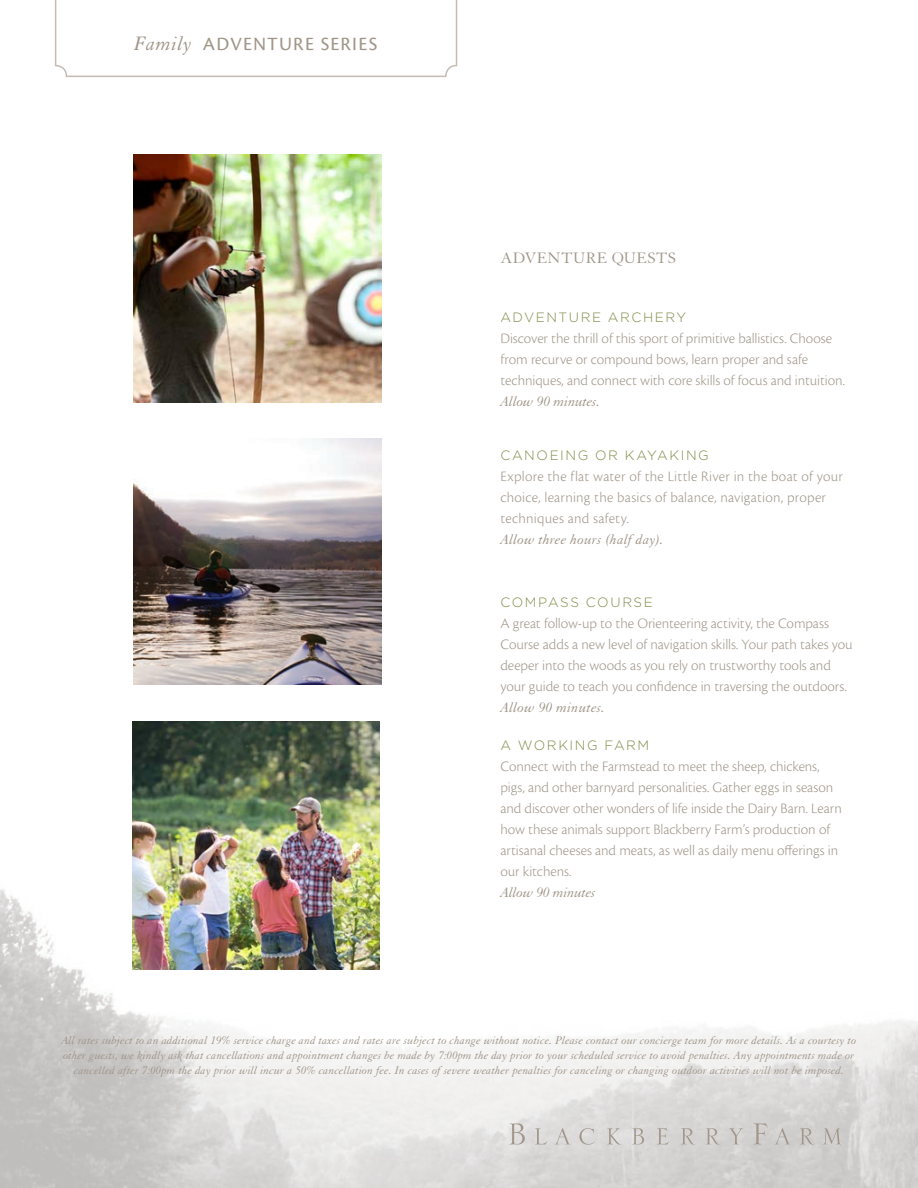
<style>
.page{position:relative;width:918px;height:1188px;background:#fff}
.page>*{position:absolute;margin:0;border:0;box-sizing:border-box;transform-origin:0 0}
.t1{font:19.5px "Cronos Pro Capt";letter-spacing:.06em;color:#a19689}
.Head{font:16.5px "Granjon LT Std";letter-spacing:.02em;color:#a19689}
.body{font:300 15px/21px "Cronos Pro";letter-spacing:-.005em;color:#a19689}
.green_text{font:300 15px/21px "Cronos Pro";letter-spacing:.015em;color:#a19689}
.green_text-2{font:italic 15px "Granjon LT Std";letter-spacing:.015em;color:#a19689}
.body-2{font:italic 15px "Granjon LT Std";letter-spacing:-.01em;color:#a19689}
.green_text-3{font:300 13.5px "Gotham";letter-spacing:.12em;color:#7f8c48}
.t2{font:italic 12px/15px "Granjon";letter-spacing:.01em;color:#a19689;text-align:center}
.s1{font-family:"Granjon LT Std";font-style:italic;font-size:21.15px}
.s2{font-family:"Granjon LT Std";font-weight:400;font-style:italic}
</style>
<div class="page">
<svg style="left:55px;top:0;width:402px;height:77px"></svg>
<img style="left:0;top:889px;width:918px;height:299px">
<svg style="left:509px;top:1123px;width:16px;height:21px"></svg>
<svg style="left:535px;top:1128px;width:12px;height:17px"></svg>
<svg style="left:555px;top:1128px;width:15px;height:16px"></svg>
<svg style="left:579px;top:1128px;width:16px;height:17px"></svg>
<svg style="left:607px;top:1128px;width:14px;height:17px"></svg>
<svg style="left:632px;top:1128px;width:12px;height:16px"></svg>
<svg style="left:657px;top:1128px;width:12px;height:17px"></svg>
<svg style="left:681px;top:1128px;width:14px;height:17px"></svg>
<svg style="left:706px;top:1128px;width:14px;height:17px"></svg>
<svg style="left:729px;top:1128px;width:14px;height:16px"></svg>
<svg style="left:754px;top:1123px;width:13px;height:21px"></svg>
<svg style="left:775px;top:1128px;width:15px;height:16px"></svg>
<svg style="left:800px;top:1128px;width:14px;height:17px"></svg>
<svg style="left:823px;top:1128px;width:18px;height:16px"></svg>
<img style="left:134px;top:438px;width:248px;height:246px">
<img style="left:133px;top:154px;width:249px;height:249px">
<img style="left:132px;top:722px;width:248px;height:248px">
<p class="t1" style="left:134px;top:32px;width:245px"><span class="s1">Family</span> ADVENTURE SERIES</p>
<p class="Head" style="left:500px;top:249px;width:177px">ADVENTURE QUESTS</p>
<p class="green_text-3" style="left:500px;top:308px;width:187px">ADVENTURE ARCHERY</p>
<p class="body" style="left:500px;top:327px;width:346px">Discover the thrill of this sport of primitive ballistics. Choose from recurve or compound bows, learn proper and safe techniques, and connect with core skills of focus and intuition.<br><span class="s2">Allow 90 minutes.</span></p>
<p class="green_text-3" style="left:500px;top:446px;width:210px">CANOEING OR KAYAKING</p>
<p class="green_text" style="left:500px;top:465px;width:344px">Explore the flat water of the Little River in the boat of your choice, learning the basics of balance, navigation, proper techniques and safety.</p>
<p class="green_text-2" style="left:500px;top:531px;width:165px">Allow three hours (half day).</p>
<p class="green_text-3" style="left:500px;top:593px;width:154px">COMPASS COURSE</p>
<p class="body" style="left:500px;top:612px;width:354px">A great follow-up to the Orienteering activity, the Compass Course adds a new level of navigation skills. Your path takes you deeper into the woods as you rely on trustworthy tools and your guide to teach you confidence in traversing the outdoors.</p>
<p class="green_text-2" style="left:500px;top:699px;width:106px">Allow 90 minutes.</p>
<p class="green_text-3" style="left:500px;top:737px;width:150px">A WORKING FARM</p>
<p class="body" style="left:500px;top:756px;width:343px">Connect with the Farmstead to meet the sheep, chickens, pigs, and other barnyard personalities. Gather eggs in season and discover other wonders of life inside the Dairy Barn. Learn how these animals support Blackberry Farm’s production of artisanal cheeses and meats, as well as daily menu offerings in our kitchens.</p>
<p class="body-2" style="left:500px;top:885px;width:97px">Allow 90 minutes</p>
<p class="t2" style="left:61px;top:1033px;width:797px">All rates subject to an additional 19% service charge and taxes and rates are subject to change without notice. Please contact our concierge team for more details. As a courtesy to other guests, we kindly ask that cancellations and appointment changes be made by 7:00pm the day prior to your scheduled service to avoid penalties. Any appointments made or cancelled after 7:00pm the day prior will incur a 50% cancellation fee. In cases of severe weather penalties for canceling or changing outdoor activities will not be imposed.</p>
</div>
